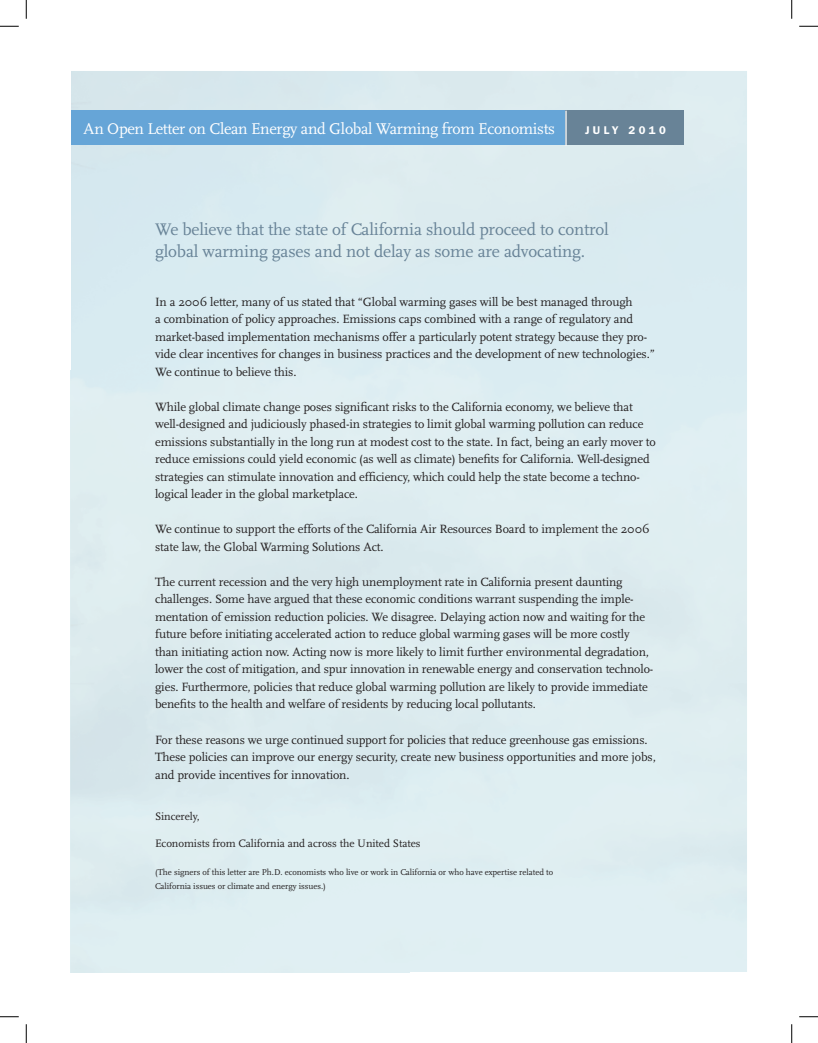
<style>
.page{position:relative;width:818px;height:1043px;background:#fff}
.page>*{position:absolute;margin:0;border:0;box-sizing:border-box;transform-origin:0 0}
.t1{font:17.5px/22.5px "Scala";letter-spacing:-.01em;color:#688397}
.t2{font:16.25px "Scala";letter-spacing:-.02em;color:#fff}
.t3{font:12.5px/17.5px "Scala";letter-spacing:-.01em;color:#231f20}
.t4{font:11.25px "Scala";letter-spacing:-.005em;color:#231f20}
.t5{font:600 11.25px "ITC Franklin Gothic Std";letter-spacing:.3em;color:#fff}
.t6{font:8.75px/13.8px "Scala";letter-spacing:-.005em;color:#231f20}
</style>
<div class="page">
<div style="left:71px;top:71px;width:675px;height:901px;background:#ddecf1"></div>
<div style="left:71px;top:111px;width:494px;height:34px;background:#66a5d7"></div>
<div style="left:565px;top:111px;width:119px;height:34px;background:#688397"></div>
<hr style="left:565px;top:111px;width:1px;height:35px;background:#fff">
<svg style="left:0;top:25px;width:19px;height:2px"></svg>
<svg style="left:799px;top:25px;width:19px;height:2px"></svg>
<svg style="left:0;top:1016px;width:19px;height:1px"></svg>
<svg style="left:799px;top:1016px;width:19px;height:1px"></svg>
<svg style="left:25px;top:0;width:2px;height:19px"></svg>
<svg style="left:25px;top:1024px;width:2px;height:18px"></svg>
<svg style="left:791px;top:0;width:1px;height:19px"></svg>
<svg style="left:791px;top:1024px;width:1px;height:18px"></svg>
<h2 class="t2" style="left:83px;top:119px;width:473px">An Open Letter on Clean Energy and Global Warming from Economists</h2>
<p class="t5" style="left:585px;top:123px;width:82px">JULY 2010</p>
<h1 class="t1" style="left:155px;top:218px;width:455px">We believe that the state of California should proceed to control global warming gases and not delay as some are advocating.</h1>
<p class="t3" style="left:155px;top:293px;width:501px">In a 2006 letter, many of us stated that “Global warming gases will be best managed through<br>a combination of policy approaches. Emissions caps combined with a range of regulatory and market-based implementation mechanisms offer a particularly potent strategy because they pro&shy;vide clear incentives for changes in business practices and the development of new technologies.” We continue to believe this.</p>
<p class="t3" style="left:155px;top:398px;width:502px">While global climate change poses significant risks to the California economy, we believe that well-designed and judiciously phased-in strategies to limit global warming pollution can reduce emissions substantially in the long run at modest cost to the state. In fact, being an early mover to reduce emissions could yield economic (as well as climate) benefits for California. Well-designed strategies can stimulate innovation and efficiency, which could help the state become a techno&shy;logical leader in the global marketplace.</p>
<p class="t3" style="left:155px;top:521px;width:496px">We continue to support the efforts of the California Air Resources Board to implement the 2006 state law, the Global Warming Solutions Act.</p>
<p class="t3" style="left:155px;top:573px;width:499px">The current recession and the very high unemployment rate in California present daunting challenges. Some have argued that these economic conditions warrant suspending the imple&shy;mentation of emission reduction policies. We disagree. Delaying action now and waiting for the future before initiating accelerated action to reduce global warming gases will be more costly than initiating action now. Acting now is more likely to limit further environmental degradation, lower the cost of mitigation, and spur innovation in renewable energy and conservation technolo&shy;gies. Furthermore, policies that reduce global warming pollution are likely to provide immediate benefits to the health and welfare of residents by reducing local pollutants.</p>
<p class="t3" style="left:155px;top:731px;width:502px">For these reasons we urge continued support for policies that reduce greenhouse gas emissions.<br>These policies can improve our energy security, create new business opportunities and more jobs, and provide incentives for innovation.</p>
<p class="t4" style="left:155px;top:810px;width:46px">Sincerely,</p>
<p class="t4" style="left:155px;top:837px;width:267px">Economists from California and across the United States</p>
<p class="t6" style="left:155px;top:865px;width:399px">(The signers of this letter are Ph.D. economists who live or work in California or who have expertise related to<br>California issues or climate and energy issues.)</p>
</div>
